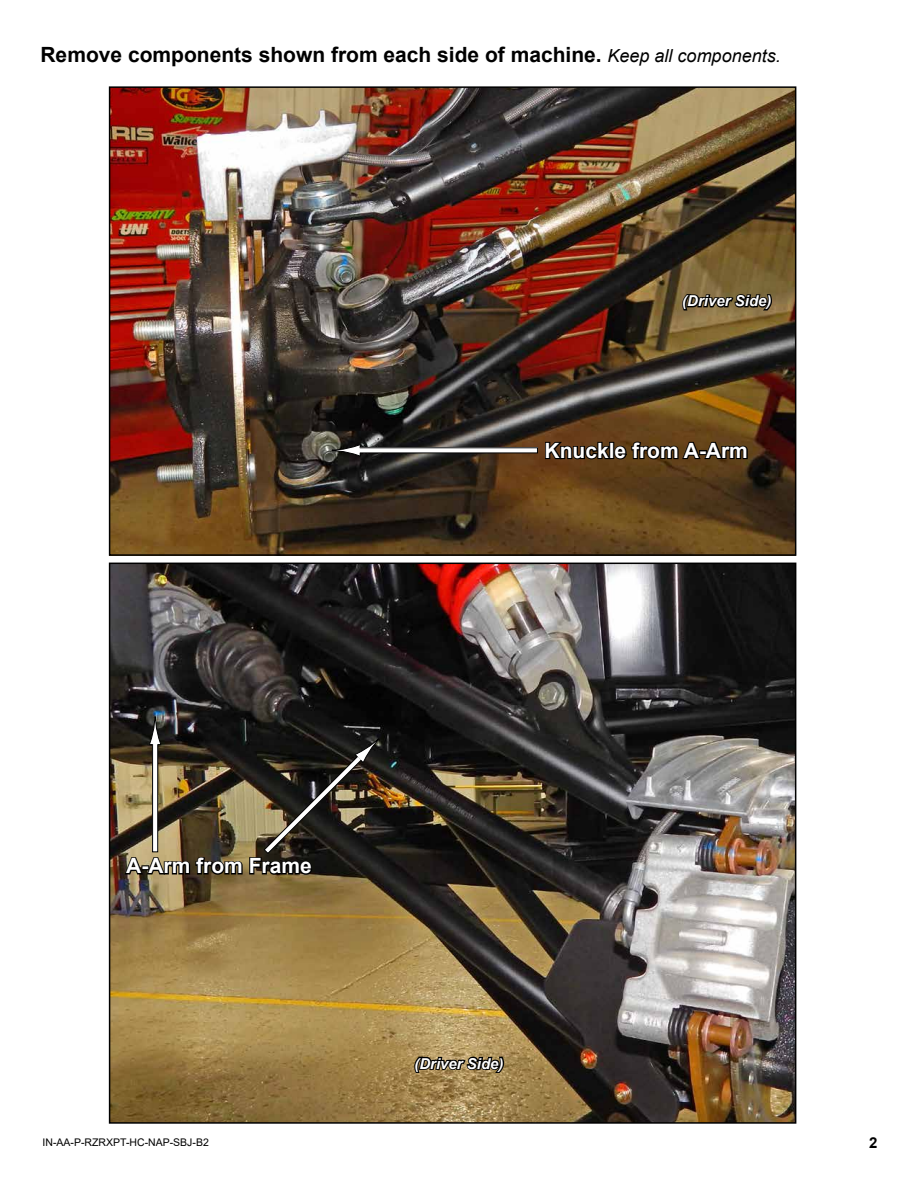
<style>
.page{position:relative;width:918px;height:1188px;background:#fff}
.page>*{position:absolute;margin:0;border:0;box-sizing:border-box;transform-origin:0 0}
.t1{font:700 21px "Arial";color:#000}
.t2{font:700 21px "Arial";color:#fff}
.t3{font:italic 700 15px "Arial";color:#fff}
.t4{font:700 15px "Arial";color:#000}
.t5{font:10.5px "Arial";color:#000}
.s1{font-weight:400;font-style:italic;font-size:18px}
</style>
<div class="page">
<img style="left:112px;top:566px;width:681px;height:555px">
<img style="left:112px;top:89px;width:681px;height:464px">
<div style="left:109px;top:86px;width:687px;height:470px;border:2px solid #000"></div>
<svg style="left:681px;top:292px;width:93px;height:20px;background:#453a23"></svg>
<div style="left:360px;top:448px;width:177px;height:5px;background:#fff"></div>
<svg style="left:332px;top:444px;width:29px;height:13px"></svg>
<svg style="left:544px;top:440px;width:205px;height:21px;background:#34210d"></svg>
<img style="left:123px;top:717px;width:257px;height:159px">
<svg style="left:413px;top:1055px;width:93px;height:19px;background:#56482e"></svg>
<p class="t1" style="left:40px;top:39px;width:742px">Remove components shown from each side of machine. <span class="s1">Keep all components.</span></p>
<p class="t3" style="left:682px;top:291px;width:91px">(Driver Side)</p>
<p class="t2" style="left:545px;top:436px;width:205px">Knuckle from A-Arm</p>
<p class="t2" style="left:126px;top:851px;width:187px">A-Arm from Frame</p>
<p class="t3" style="left:414px;top:1053px;width:91px">(Driver Side)</p>
<p class="t5" style="left:43px;top:1135px;width:168px">IN-AA-P-RZRXPT-HC-NAP-SBJ-B2</p>
<p class="t4" style="left:869px;top:1132px;width:10px">2</p>
</div>
